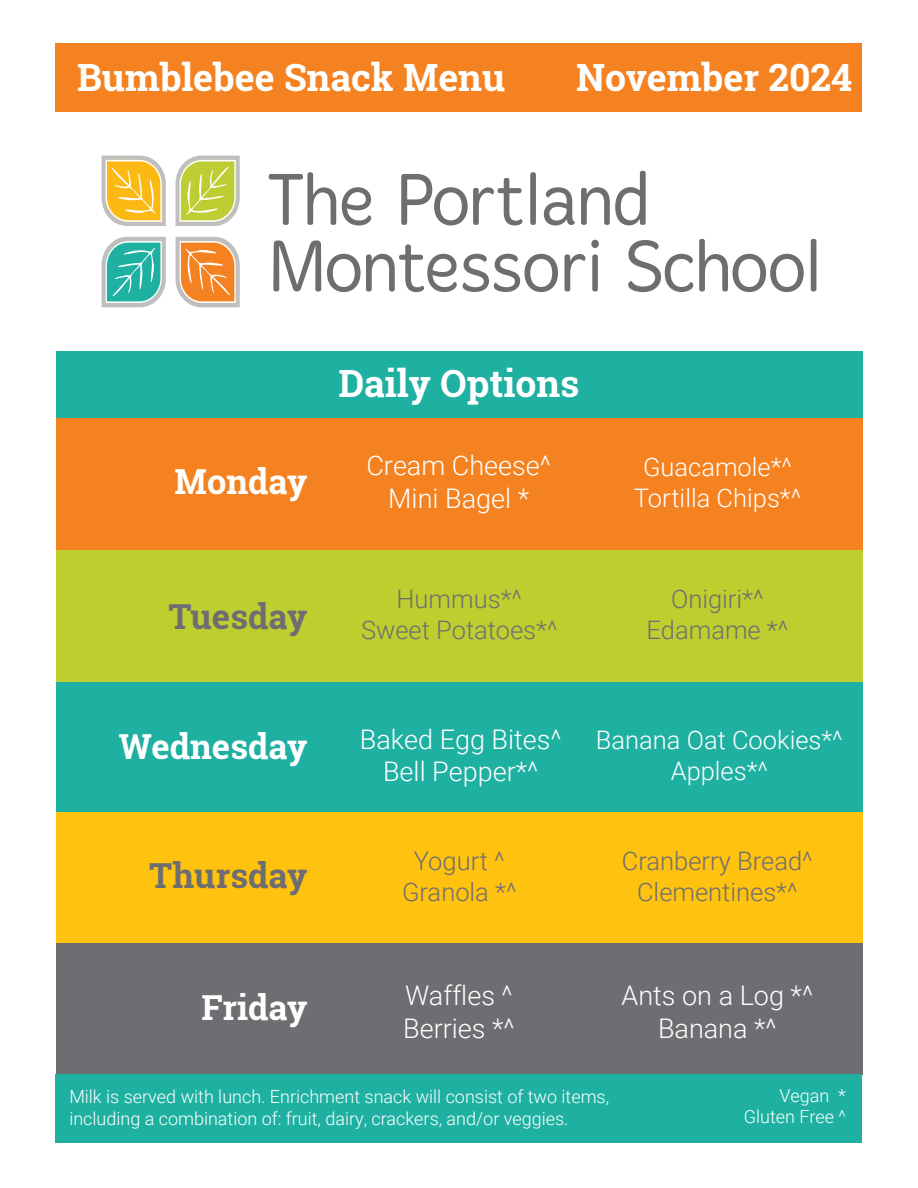
<style>
.page{position:relative;width:918px;height:1188px;background:#fff}
.page>*{position:absolute;margin:0;border:0;box-sizing:border-box;transform-origin:0 0}
.t1{font:700 37.5px "Roboto Slab";color:#fff}
.t2{font:700 34.5px "Roboto Slab";color:#fff}
.t3{font:700 34.5px "Roboto Slab";color:#6e6e72}
.t4{font:300 27px/32.4px "Roboto";color:#fff;text-align:center}
.t5{font:300 25.5px/30.6px "Roboto";color:#6e6e72;text-align:center}
.t6{font:300 25.5px/30.6px "Roboto";color:#fff;text-align:center}
.t7{font:300 18px/21.6px "Roboto";color:#fff}
</style>
<div class="page">
<div style="left:56px;top:43px;width:806px;height:69px;background:#f58220"></div>
<div style="left:56px;top:681px;width:806px;height:132px;background:#1eb0a1"></div>
<div style="left:56px;top:351px;width:806px;height:67px;background:#1eb0a1"></div>
<div style="left:56px;top:418px;width:806px;height:132px;background:#f58220"></div>
<div style="left:56px;top:812px;width:806px;height:132px;background:#ffc20e"></div>
<div style="left:56px;top:943px;width:806px;height:132px;background:#6e6e72"></div>
<div style="left:56px;top:550px;width:806px;height:132px;background:#bfce2f"></div>
<div style="left:56px;top:1074px;width:806px;height:68px;background:#1eb0a1"></div>
<svg style="left:269px;top:172px;width:67px;height:53px"></svg>
<svg style="left:342px;top:187px;width:29px;height:38px"></svg>
<svg style="left:401px;top:174px;width:122px;height:51px"></svg>
<div style="left:530px;top:172px;width:6px;height:53px;background:#6e6e6f;border-radius:3px"></div>
<svg style="left:544px;top:187px;width:31px;height:38px"></svg>
<svg style="left:581px;top:171px;width:65px;height:54px"></svg>
<svg style="left:273px;top:241px;width:48px;height:50px"></svg>
<svg style="left:327px;top:245px;width:130px;height:47px"></svg>
<svg style="left:463px;top:254px;width:95px;height:38px"></svg>
<svg style="left:565px;top:254px;width:20px;height:37px"></svg>
<svg style="left:591px;top:240px;width:8px;height:51px"></svg>
<svg style="left:628px;top:240px;width:65px;height:52px"></svg>
<svg style="left:699px;top:239px;width:105px;height:53px"></svg>
<div style="left:811px;top:239px;width:5px;height:52px;background:#6e6e6f;border-radius:3px"></div>
<svg style="left:102px;top:156px;width:64px;height:70px;background:#f1c865"></svg>
<svg style="left:102px;top:237px;width:64px;height:70px;background:#6cc3ba"></svg>
<svg style="left:176px;top:237px;width:64px;height:70px;background:#eca76d"></svg>
<svg style="left:176px;top:156px;width:64px;height:70px;background:#cbd477"></svg>
<h1 class="t1" style="left:77px;top:52px;width:430px">Bumblebee Snack Menu</h1>
<h1 class="t1" style="left:576px;top:51px;width:278px">November 2024</h1>
<h2 class="t2" style="left:175px;top:458px;width:135px">Monday</h2>
<h2 class="t3" style="left:168px;top:593px;width:141px">Tuesday</h2>
<h1 class="t1" style="left:338px;top:357px;width:243px">Daily Options</h1>
<h3 class="t4" style="left:366px;top:449px;width:186px">Cream Cheese^<br>Mini Bagel *</h3>
<h3 class="t5" style="left:361px;top:583px;width:198px">Hummus*^<br>Sweet Potatoes*^</h3>
<h3 class="t6" style="left:634px;top:451px;width:169px">Guacamole*^<br>Tortilla Chips*^</h3>
<h3 class="t5" style="left:646px;top:583px;width:143px">Onigiri*^<br>Edamame *^</h3>
<h2 class="t2" style="left:119px;top:723px;width:190px">Wednesday</h2>
<h2 class="t3" style="left:149px;top:852px;width:160px">Thursday</h2>
<h2 class="t2" style="left:202px;top:984px;width:108px">Friday</h2>
<h3 class="t4" style="left:360px;top:722px;width:203px">Baked Egg Bites^<br>Bell Pepper*^</h3>
<h3 class="t5" style="left:402px;top:845px;width:116px">Yogurt ^<br>Granola *^</h3>
<h3 class="t6" style="left:596px;top:724px;width:248px">Banana Oat Cookies*^<br>Apples*^</h3>
<h3 class="t5" style="left:622px;top:845px;width:192px">Cranberry Bread^<br>Clementines*^</h3>
<h3 class="t4" style="left:403px;top:978px;width:113px;text-align:left">Waffles ^<br>Berries *^</h3>
<h3 class="t4" style="left:622px;top:978px;width:193px">Ants on a Log *^<br>Banana *^</h3>
<p class="t7" style="left:69px;top:1085px;width:541px">Milk is served with lunch. Enrichment snack will consist of two items, including a combination of: fruit, dairy, crackers, and/or veggies.</p>
<p class="t7" style="left:744px;top:1084px;width:103px;text-align:right">Vegan *<br>Gluten Free ^</p>
</div>
